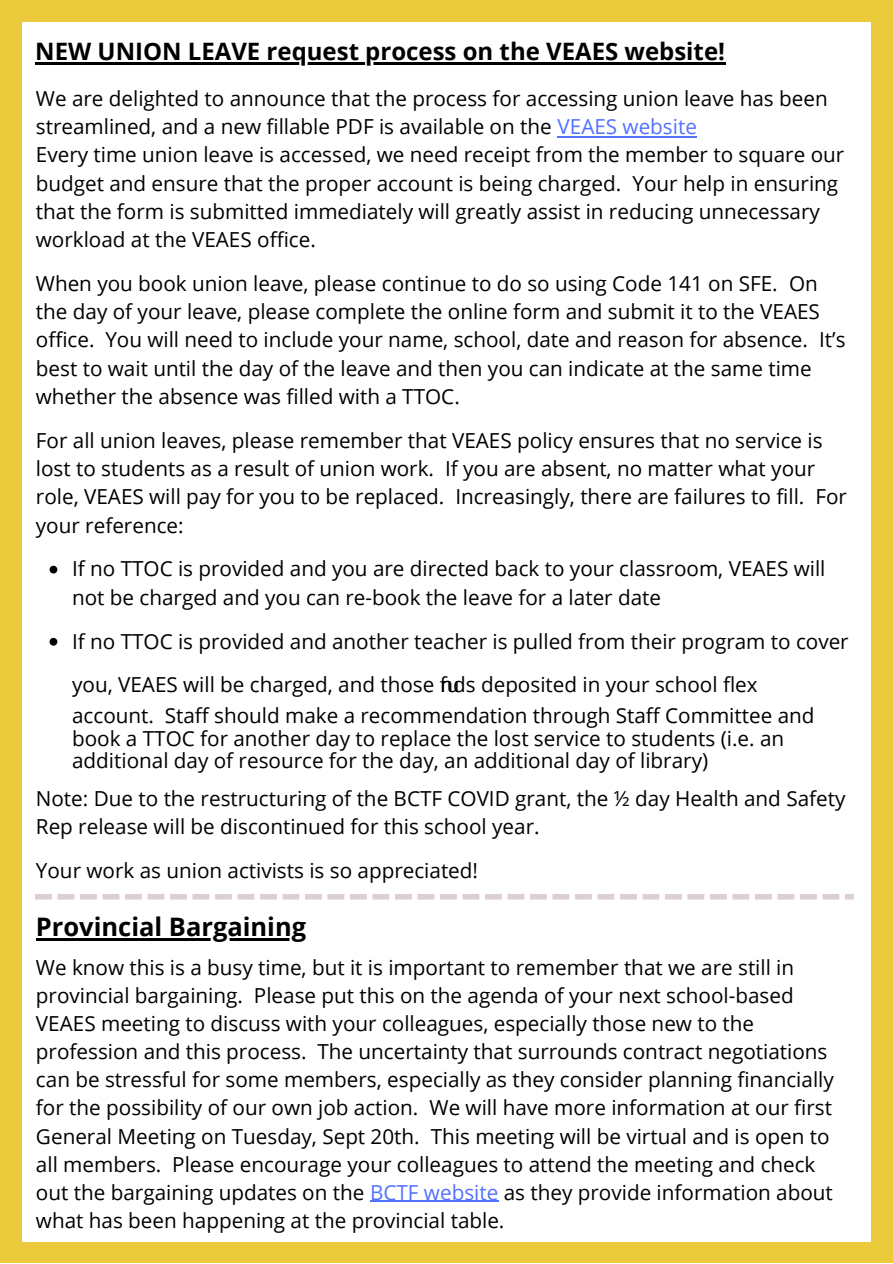
<style>
.page{position:relative;width:893px;height:1264px;background:#fff}
.page>*{position:absolute;margin:0;border:0;box-sizing:border-box;transform-origin:0 0}
.t1{font:700 25.5px "Open Sans";color:#000}
.t2{font:700 24px "Open Sans";color:#000}
.t3{font:20.7px/28.2px "Open Sans";color:#000}
.s1{color:#5271ff}
</style>
<div class="page">
<div style="left:0;top:0;width:892px;height:1262px;background:#ebca3c"></div>
<div style="left:23px;top:22px;width:847px;height:1219px;background:#fff"></div>
<hr style="left:35px;top:62px;width:690px;height:2px;background:#000">
<svg style="left:50px;top:565px;width:7px;height:8px"></svg>
<svg style="left:50px;top:638px;width:7px;height:7px"></svg>
<hr style="left:557px;top:136px;width:140px;height:2px;background:#5271ff">
<hr style="left:36px;top:938px;width:270px;height:2px;background:#000">
<svg style="left:35px;top:894px;width:818px;height:5px"></svg>
<hr style="left:370px;top:1200px;width:128px;height:1px;background:#5271ff">
<p class="t2" style="left:35px;top:34px;width:691px">NEW UNION LEAVE request process on the VEAES website!</p>
<p class="t3" style="left:36px;top:84px;width:809px">We are delighted to announce that the process for accessing union leave has been streamlined, and a new fillable PDF is available on the <span class="s1">VEAES website<br></span>Every time union leave is accessed, we need receipt from the member to square our budget and ensure that the proper account is being charged. Your help in ensuring that the form is submitted immediately will greatly assist in reducing unnecessary workload at the VEAES office.</p>
<p class="t3" style="left:36px;top:269px;width:811px">When you book union leave, please continue to do so using Code 141 on SFE. On the day of your leave, please complete the online form and submit it to the VEAES office. You will need to include your name, school, date and reason for absence. It’s best to wait until the day of the leave and then you can indicate at the same time whether the absence was filled with a TTOC.</p>
<p class="t3" style="left:36px;top:425px;width:812px">For all union leaves, please remember that VEAES policy ensures that no service is lost to students as a result of union work. If you are absent, no matter what your role, VEAES will pay for you to be replaced. Increasingly, there are failures to fill. For your reference:</p>
<p class="t3" style="left:72px;top:554px;width:754px">If no TTOC is provided and you are directed back to your classroom, VEAES will not be charged and you can re-book the leave for a later date</p>
<p class="t3" style="left:72px;top:619px;width:778px;line-height:43.3px">If no TTOC is provided and another teacher is pulled from their program to cover you, VEAES will be charged, and those fnds deposited in your school flex</p>
<p class="t3" style="left:72px;top:668px;width:743px;line-height:31.3px;text-indent:374px">u<br>account. Staff should make a recommendation through Staff Committee and</p>
<p class="t3" style="left:72px;top:726px;width:713px;line-height:22.5px">book a TTOC for another day to replace the lost service to students (i.e. an additional day of resource for the day, an additional day of library)</p>
<p class="t3" style="left:36px;top:783px;width:811px">Note: Due to the restructuring of the BCTF COVID grant, the ½ day Health and Safety<br>Rep release will be discontinued for this school year.</p>
<p class="t3" style="left:36px;top:855px;width:443px">Your work as union activists is so appreciated!</p>
<p class="t1" style="left:36px;top:909px;width:272px">Provincial Bargaining</p>
<p class="t3" style="left:36px;top:952px;width:799px">We know this is a busy time, but it is important to remember that we are still in provincial bargaining. Please put this on the agenda of your next school-based VEAES meeting to discuss with your colleagues, especially those new to the profession and this process. The uncertainty that surrounds contract negotiations can be stressful for some members, especially as they consider planning financially for the possibility of our own job action. We will have more information at our first General Meeting on Tuesday, Sept 20th. This meeting will be virtual and is open to all members. Please encourage your colleagues to attend the meeting and check out the bargaining updates on the <span class="s1">BCTF website</span> as they provide information about what has been happening at the provincial table.</p>
</div>
